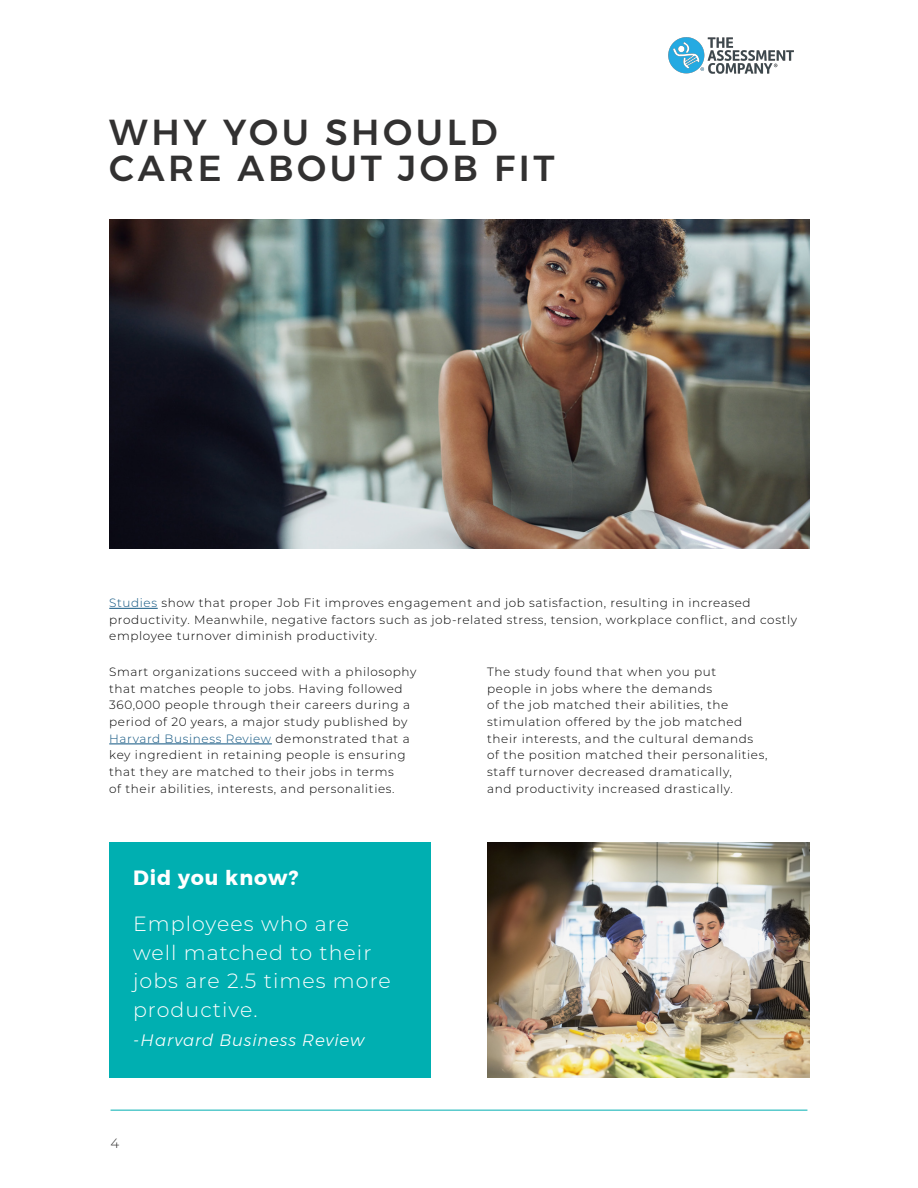
<style>
.page{position:relative;width:918px;height:1188px;background:#fff}
.page>*{position:absolute;margin:0;border:0;box-sizing:border-box;transform-origin:0 0}
.t1{font:500 36px/36px "Montserrat";letter-spacing:.1em;color:#323131}
.t2{font:300 20.55px/28.7px "Montserrat";letter-spacing:.05em;color:#fff}
.t3{font:700 20.55px "Montserrat";letter-spacing:.05em;color:#fff}
.t4{font:italic 300 16.5px "Montserrat";letter-spacing:.05em;color:#fff}
.t5{font:300 13.5px "Montserrat";color:#323131}
.t6{font:300 12px/16.6px "Montserrat";letter-spacing:.05em;color:#000}
.s1{color:#0d537f}
</style>
<div class="page">
<hr style="left:111px;top:1110px;width:696px;height:1px;background:#00afb1">
<img style="left:487px;top:842px;width:323px;height:235px">
<div style="left:109px;top:842px;width:322px;height:235px;background:#00afb1"></div>
<hr style="left:109px;top:744px;width:163px;height:1px;background:#0d537f">
<hr style="left:109px;top:608px;width:49px;height:1px;background:#0d537f">
<img style="left:109px;top:220px;width:700px;height:329px">
<img style="left:668px;top:37px;width:126px;height:37px">
<h1 class="t1" style="left:109px;top:114px;width:447px">WHY YOU SHOULD<br>CARE ABOUT JOB FIT</h1>
<p class="t6" style="left:109px;top:594px;width:689px"><span class="s1">Studies</span> show that proper Job Fit improves engagement and job satisfaction, resulting in increased productivity. Meanwhile, negative factors such as job-related stress, tension, workplace conflict, and costly employee turnover diminish productivity.</p>
<p class="t6" style="left:487px;top:663px;width:282px">The study found that when you put<br>people in jobs where the demands<br>of the job matched their abilities, the stimulation offered by the job matched their interests, and the cultural demands of the position matched their personalities, staff turnover decreased dramatically,<br>and productivity increased drastically.</p>
<p class="t6" style="left:109px;top:663px;width:309px">Smart organizations succeed with a philosophy that matches people to jobs. Having followed 360,000 people through their careers during a period of 20 years, a major study published by <span class="s1">Harvard Business Review</span> demonstrated that a key ingredient in retaining people is ensuring that they are matched to their jobs in terms<br>of their abilities, interests, and personalities.</p>
<h2 class="t3" style="left:133px;top:861px;width:167px">Did you know?</h2>
<h2 class="t2" style="left:133px;top:909px;width:259px">Employees who are well matched to their jobs are 2.5 times more productive.</h2>
<h3 class="t4" style="left:133px;top:1027px;width:233px">-Harvard Business Review</h3>
<p class="t5" style="left:111px;top:1134px;width:10px">4</p>
</div>
